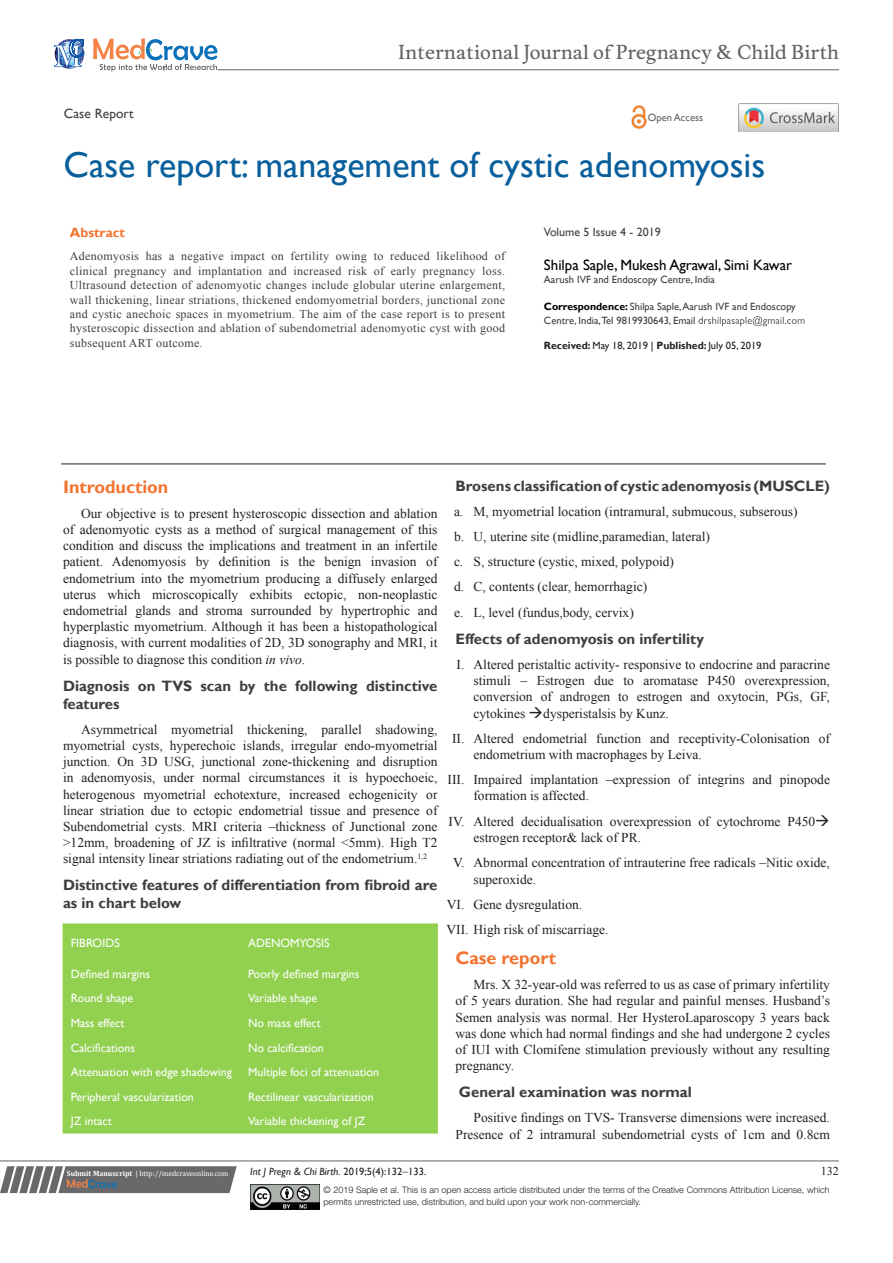
<style>
.page{position:relative;width:893px;height:1263px;background:#fff}
.page>*{position:absolute;margin:0;border:0;box-sizing:border-box;transform-origin:0 0}
.t1{font:36px "Gill Sans";color:#085f9c}
.t2{font:18.6px "Musee";color:#636366}
.List_Paragraph{font:700 18px "Gill Sans";color:#f37331}
.t3{font:700 15px/18px "Gill Sans";color:#3e3e3f}
.t4{font:15px "Gill Sans";color:#000}
.t5{font:13.5px/16.2px "Times New Roman";color:#231f20;text-align:justify}
.t6{font:13.5px "Gill Sans";color:#3e3e3f}
.t7{font:700 13.5px "Gill Sans";color:#f37331}
.t8{font:12px/14.4px "Times New Roman";letter-spacing:.025em;color:#3e3e3f;text-align:justify}
.t9{font:12px "Gill Sans";color:#fff}
.t10{font:12px "Gill Sans";color:#3e3e3f}
.t11{font:12px "Times New Roman";color:#231f20}
.t12{font:10.5px/13.5px "Gill Sans";color:#3e3e3f}
.t13{font:10.5px "Gill Sans";color:#231f20}
.t14{font:italic 10.5px "Gill Sans";color:#231f20}
.t15{font:10.5px "Gill Sans";color:#636366}
.t16{font:300 9px/12px "Helvetica Neue LT Std";color:#231f20}
.t17{font:7.5px "Cambria";color:#fff}
.s1{font-weight:700;color:#000}
.s2{font-weight:700}
.s3{color:#000}
.s4{font-style:italic}
.s5{font-style:normal}
.s6{font-family:"Times New Roman";font-style:normal;font-size:12px}
</style>
<div class="page">
<svg style="left:0;top:1166px;width:237px;height:27px;background:#78787a"></svg>
<hr style="left:0;top:1161px;width:839px;height:1px;background:#626465">
<div style="left:63px;top:923px;width:375px;height:210px;background:#92d050"></div>
<hr style="left:61px;top:464px;width:765px;height:1px;background:#231f20">
<img style="left:250px;top:1185px;width:69px;height:24px">
<svg style="left:698px;top:316px;width:107px;height:10px"></svg>
<svg style="left:54px;top:39px;width:30px;height:30px"></svg>
<svg style="left:93px;top:38px;width:124px;height:33px"></svg>
<hr style="left:218px;top:70px;width:621px;height:1px;background:#626465">
<img style="left:631px;top:105px;width:16px;height:24px">
<img style="left:739px;top:104px;width:99px;height:28px">
<p class="t2" style="left:398px;top:41px;width:443px">International Journal of Pregnancy &amp; Child Birth</p>
<p class="t6" style="left:64px;top:105px;width:71px">Case Report</p>
<p class="t15" style="left:648px;top:112px;width:57px">Open Access</p>
<p class="t1" style="left:64px;top:144px;width:703px">Case report: management of cystic adenomyosis</p>
<p class="t7" style="left:70px;top:224px;width:57px">Abstract</p>
<p class="t8" style="left:70px;top:249px;width:437px">Adenomyosis has a negative impact on fertility owing to reduced likelihood of clinical pregnancy and implantation and increased risk of early pregnancy loss.<br>Ultrasound detection of adenomyotic changes include globular uterine enlargement, wall thickening, linear striations, thickened endomyometrial borders, junctional zone and cystic anechoic spaces in myometrium. The aim of the case report is to present hysteroscopic dissection and ablation of subendometrial adenomyotic cyst with good subsequent ART outcome.</p>
<p class="t10" style="left:544px;top:225px;width:118px">Volume 5 Issue 4 - 2019</p>
<p class="t4" style="left:544px;top:256px;width:250px">Shilpa Saple, Mukesh Agrawal, Simi Kawar</p>
<p class="t12" style="left:544px;top:273px;width:172px">Aarush IVF and Endoscopy Centre, India</p>
<p class="t12" style="left:544px;top:300px;width:253px"><span class="s1">Correspondence:</span> Shilpa Saple, Aarush IVF and Endoscopy<br>Centre, India,Tel 9819930643, Email</p>
<p class="t13" style="left:544px;top:339px;width:219px"><span class="s2">Received:</span> May 18, 2019 <span class="s3">|</span> <span class="s2">Published:</span> July 05, 2019</p>
<p class="t3" style="left:455px;top:477px;width:376px">Brosens classification of cystic adenomyosis (MUSCLE)</p>
<p class="t5" style="left:454px;top:503px;width:345px">a. M, myometrial location (intramural, submucous, subserous)</p>
<p class="t5" style="left:454px;top:528px;width:258px">b. U, uterine site (midline,paramedian, lateral)</p>
<p class="t5" style="left:454px;top:553px;width:222px">c. S, structure (cystic, mixed, polypoid)</p>
<p class="t5" style="left:454px;top:578px;width:195px">d. C, contents (clear, hemorrhagic)</p>
<p class="t5" style="left:454px;top:604px;width:181px">e. L, level (fundus,body, cervix)</p>
<p class="t3" style="left:455px;top:630px;width:250px">Effects of adenomyosis on infertility</p>
<p class="t5" style="left:473px;top:656px;width:358px;text-indent:-17px">I. Altered peristaltic activity- responsive to endocrine and paracrine stimuli – Estrogen due to aromatase P450 overexpression, conversion of androgen to estrogen and oxytocin, PGs, GF, cytokines →dysperistalsis by Kunz.</p>
<p class="t5" style="left:473px;top:730px;width:358px;text-indent:-21px">II. Altered endometrial function and receptivity-Colonisation of endometrium with macrophages by Leiva.</p>
<p class="t5" style="left:473px;top:771px;width:358px;text-indent:-26px">III. Impaired implantation –expression of integrins and pinopode formation is affected.</p>
<p class="t5" style="left:473px;top:813px;width:358px;text-indent:-25px">IV. Altered decidualisation overexpression of cytochrome P450→ estrogen receptor&amp; lack of PR.</p>
<p class="t5" style="left:473px;top:854px;width:358px;text-indent:-20px">V. Abnormal concentration of intrauterine free radicals –Nitic oxide, superoxide.</p>
<p class="t5" style="left:447px;top:896px;width:137px">VI. Gene dysregulation.</p>
<p class="t5" style="left:446px;top:921px;width:163px">VII. High risk of miscarriage.</p>
<p class="List_Paragraph" style="left:455px;top:947px;width:102px">Case report</p>
<p class="t5" style="left:455px;top:976px;width:376px;text-indent:18px">Mrs. X 32-year-old was referred to us as case of primary infertility of 5 years duration. She had regular and painful menses. Husband’s Semen analysis was normal. Her HysteroLaparoscopy 3 years back was done which had normal findings and she had undergone 2 cycles of IUI with Clomifene stimulation previously without any resulting pregnancy.</p>
<p class="t3" style="left:459px;top:1083px;width:234px">General examination was normal</p>
<p class="t5" style="left:455px;top:1109px;width:376px;text-align:right">Positive findings on TVS- Transverse dimensions were increased.<br>Presence of 2 intramural subendometrial cysts of 1cm and 0.8cm</p>
<p class="List_Paragraph" style="left:63px;top:476px;width:107px">Introduction</p>
<p class="t5" style="left:63px;top:505px;width:376px;text-indent:18px">Our objective is to present hysteroscopic dissection and ablation of adenomyotic cysts as a method of surgical management of this condition and discuss the implications and treatment in an infertile patient. Adenomyosis by definition is the benign invasion of endometrium into the myometrium producing a diffusely enlarged uterus which microscopically exhibits ectopic, non-neoplastic endometrial glands and stroma surrounded by hypertrophic and hyperplastic myometrium. Although it has been a histopathological diagnosis, with current modalities of 2D, 3D sonography and MRI, it is possible to diagnose this condition <span class="s4">in vivo</span>.</p>
<p class="t3" style="left:63px;top:677px;width:376px">Diagnosis on TVS scan by the following distinctive features</p>
<p class="t5" style="left:63px;top:721px;width:376px;text-indent:18px">Asymmetrical myometrial thickening, parallel shadowing, myometrial cysts, hyperechoic islands, irregular endo-myometrial junction. On 3D USG, junctional zone-thickening and disruption in adenomyosis, under normal circumstances it is hypoechoeic, heterogenous myometrial echotexture, increased echogenicity or linear striation due to ectopic endometrial tissue and presence of Subendometrial cysts. MRI criteria –thickness of Junctional zone &gt;12mm, broadening of JZ is infiltrative (normal &lt;5mm). High T2 signal intensity linear striations radiating out of the endometrium.<sup>1,2</sup></p>
<p class="t3" style="left:63px;top:877px;width:376px">Distinctive features of differentiation from fibroid are as in chart below</p>
<p class="t9" style="left:71px;top:935px;width:51px">FIBROIDS</p>
<p class="t9" style="left:248px;top:935px;width:83px">ADENOMYOSIS</p>
<p class="t9" style="left:71px;top:967px;width:81px">Defined margins</p>
<p class="t9" style="left:248px;top:967px;width:113px">Poorly defined margins</p>
<p class="t9" style="left:71px;top:991px;width:64px">Round shape</p>
<p class="t9" style="left:248px;top:991px;width:71px">Variable shape</p>
<p class="t9" style="left:71px;top:1016px;width:55px">Mass effect</p>
<p class="t9" style="left:248px;top:1016px;width:74px">No mass effect</p>
<p class="t9" style="left:71px;top:1040px;width:66px">Calcifications</p>
<p class="t9" style="left:248px;top:1040px;width:77px">No calcification</p>
<p class="t9" style="left:71px;top:1065px;width:163px">Attenuation with edge shadowing</p>
<p class="t9" style="left:248px;top:1065px;width:133px">Multiple foci of attenuation</p>
<p class="t9" style="left:71px;top:1090px;width:125px">Peripheral vascularization</p>
<p class="t9" style="left:248px;top:1090px;width:127px">Rectilinear vascularization</p>
<p class="t9" style="left:71px;top:1114px;width:43px">JZ intact</p>
<p class="t9" style="left:248px;top:1114px;width:119px">Variable thickening of JZ</p>
<p class="t17" style="left:67px;top:1169px;width:163px"><span class="s2">Submit Manuscript</span> | http://medcraveonline.com</p>
<p class="t14" style="left:250px;top:1165px;width:178px">Int J Pregn &amp; Chi Birth. <span class="s5">2019;5(4):132</span><span class="s6">‒</span><span class="s5">133.</span></p>
<p class="t11" style="left:821px;top:1163px;width:19px">132</p>
<p class="t16" style="left:323px;top:1183px;width:508px">© 2019 Saple et al. This is an open access article distributed under the terms of the Creative Commons Attribution License, which permits unrestricted use, distribution, and build upon your work non-commercially.</p>
</div>
